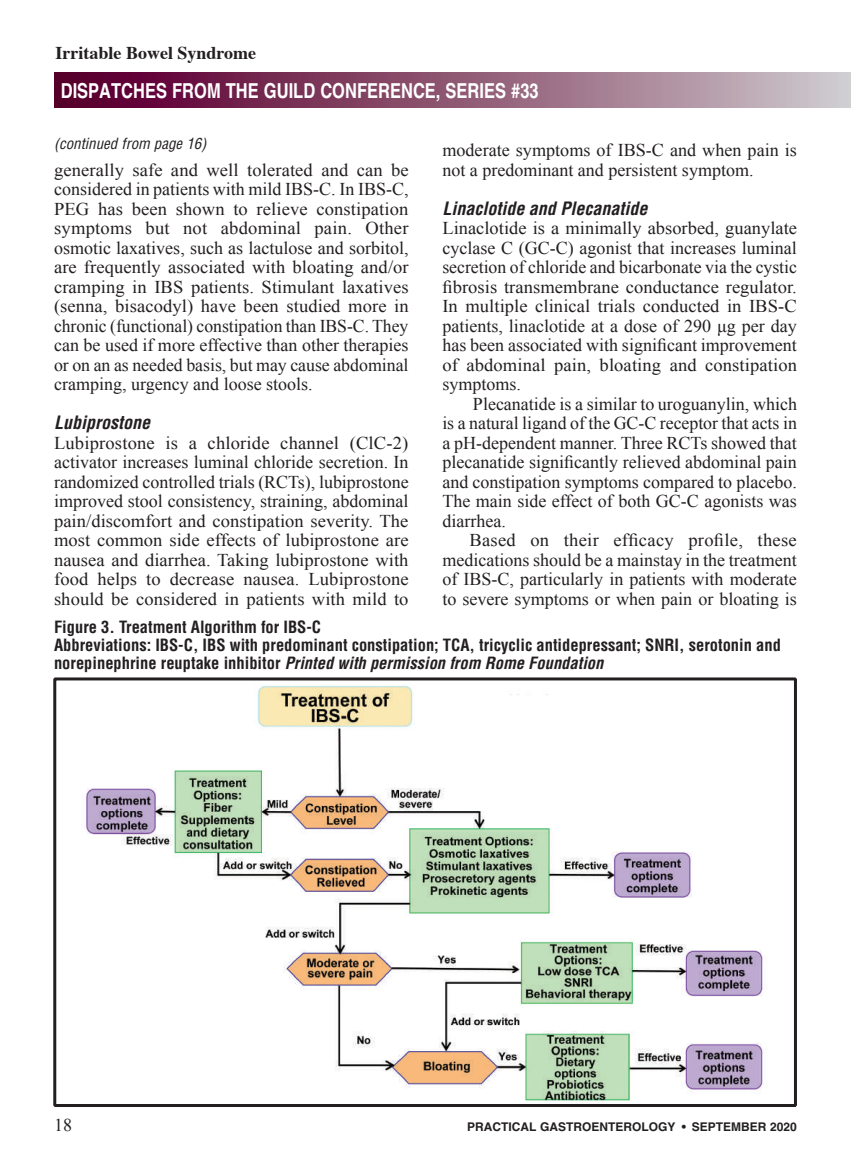
<style>
.page{position:relative;width:851px;height:1161px;background:#fff}
.page>*{position:absolute;margin:0;border:0;box-sizing:border-box;transform-origin:0 0}
.t1{font:700 20.7px "Helvetica";color:#fff;scale:.8 1}
.t2{font:18px/19.5px "Times New Roman";color:#231f20;text-align:justify}
.t3{font:italic 700 condensed 18px "Helvetica";color:#231f20}
.t4{font:700 18px "Times";color:#231f20}
.t5{font:700 condensed 16.5px/18px "Helvetica LT Std";color:#231f20}
.t6{font:italic condensed 15px "Helvetica";color:#231f20}
.t7{font:700 12px "Helvetica";color:#231f20}
.s1{font-style:italic}
</style>
<div class="page">
<div style="left:54px;top:73px;width:796px;height:35px;background:linear-gradient(to right,#540023,#ccc6c9)"></div>
<img style="left:86px;top:685px;width:677px;height:416px">
<div style="left:53px;top:677px;width:743px;height:430px;border:3px solid #231f20"></div>
<p class="t4" style="left:56px;top:35px;width:202px">Irritable Bowel Syndrome</p>
<p class="t1" style="left:61px;top:78px;width:599px">DISPATCHES FROM THE GUILD CONFERENCE, SERIES #33</p>
<p class="t6" style="left:54px;top:135px;width:154px">(continued from page 16)</p>
<p class="t2" style="left:54px;top:159px;width:356px">generally safe and well tolerated and can be considered in patients with mild IBS-C. In IBS-C, PEG has been shown to relieve constipation symptoms but not abdominal pain. Other osmotic laxatives, such as lactulose and sorbitol, are frequently associated with bloating and/or cramping in IBS patients. Stimulant laxatives (senna, bisacodyl) have been studied more in chronic (functional) constipation than IBS-C. They can be used if more effective than other therapies or on an as needed basis, but may cause abdominal cramping, urgency and loose stools.</p>
<p class="t3" style="left:54px;top:411px;width:97px">Lubiprostone</p>
<p class="t2" style="left:54px;top:432px;width:356px">Lubiprostone is a chloride channel (ClC-2) activator increases luminal chloride secretion. In randomized controlled trials (RCTs), lubiprostone improved stool consistency, straining, abdominal pain/discomfort and constipation severity. The most common side effects of lubiprostone are nausea and diarrhea. Taking lubiprostone with food helps to decrease nausea. Lubiprostone should be considered in patients with mild to</p>
<p class="t2" style="left:442px;top:140px;width:356px">moderate symptoms of IBS-C and when pain is not a predominant and persistent symptom.</p>
<p class="t3" style="left:442px;top:197px;width:207px">Linaclotide and Plecanatide</p>
<p class="t2" style="left:442px;top:218px;width:356px">Linaclotide is a minimally absorbed, guanylate cyclase C (GC-C) agonist that increases luminal secretion of chloride and bicarbonate via the cystic fibrosis transmembrane conductance regulator.<br>In multiple clinical trials conducted in IBS-C patients, linaclotide at a dose of 290 μg per day has been associated with significant improvement of abdominal pain, bloating and constipation symptoms.</p>
<p class="t2" style="left:442px;top:393px;width:356px;text-indent:31px">Plecanatide is a similar to uroguanylin, which is a natural ligand of the GC-C receptor that acts in a pH-dependent manner. Three RCTs showed that plecanatide significantly relieved abdominal pain and constipation symptoms compared to placebo.<br>The main side effect of both GC-C agonists was diarrhea.</p>
<p class="t2" style="left:442px;top:530px;width:356px;text-indent:27px">Based on their efficacy profile, these medications should be a mainstay in the treatment of IBS-C, particularly in patients with moderate to severe symptoms or when pain or bloating is</p>
<p class="t5" style="left:54px;top:618px;width:728px">Figure 3. Treatment Algorithm for IBS-C<br>Abbreviations: IBS-C, IBS with predominant constipation; TCA, tricyclic antidepressant; SNRI, serotonin and norepinephrine reuptake inhibitor <span class="s1">Printed with permission from Rome Foundation</span></p>
<p class="t2" style="left:54px;top:1115px;width:19px">18</p>
<p class="t7" style="left:467px;top:1119px;width:331px">PRACTICAL GASTROENTEROLOGY • SEPTEMBER 2020</p>
</div>
